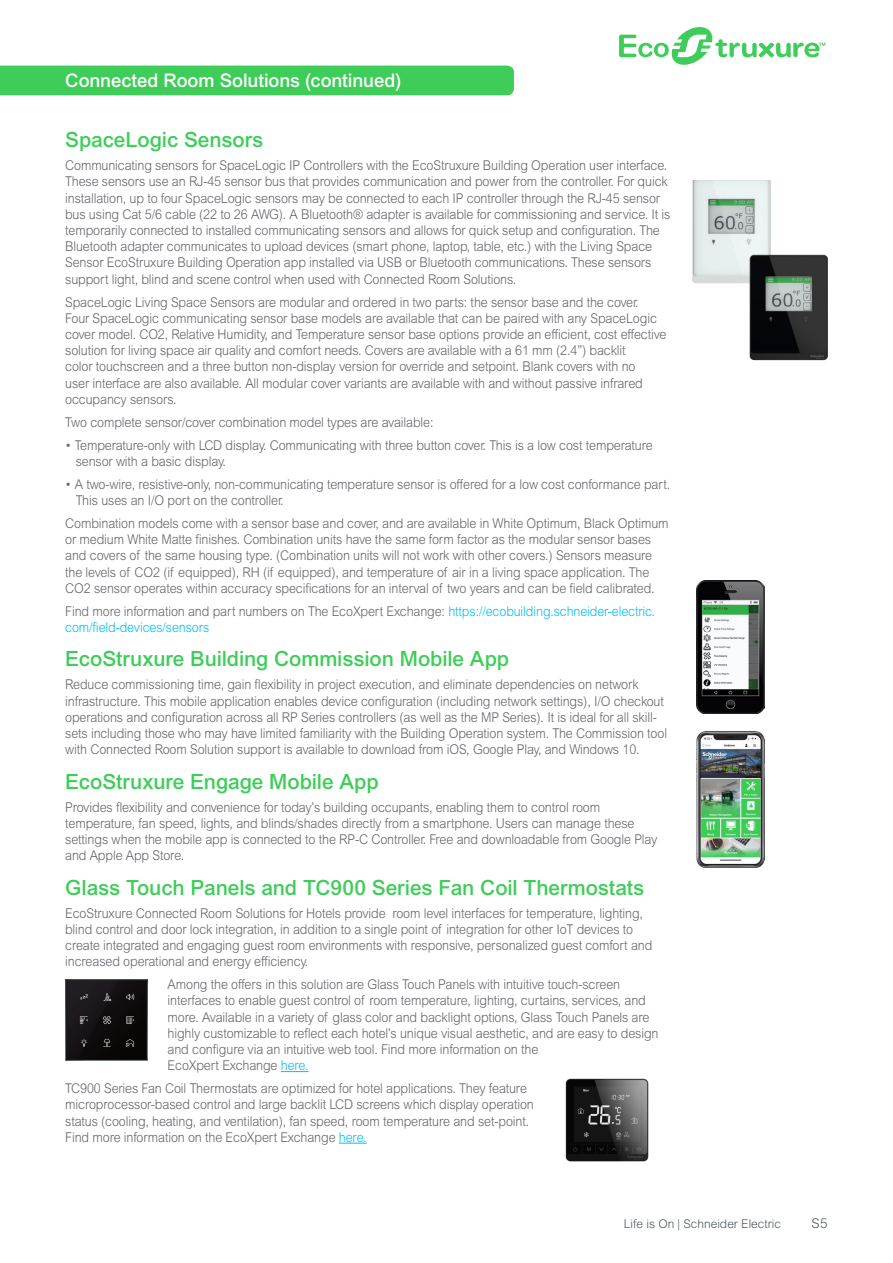
<style>
.page{position:relative;width:893px;height:1263px;background:#fff}
.page>*{position:absolute;margin:0;border:0;box-sizing:border-box;transform-origin:0 0}
.t1{font:500 21px "Arial MT Pro";letter-spacing:-.005em;color:#3dcd58}
.t2{font:500 18.75px "Arial MT Pro";letter-spacing:-.005em;color:#fff}
.t3{font:300 13.5px/16.2px "Arial MT Pro";letter-spacing:-.01em;color:#626469;scale:.93 1}
.t4{font:300 13.5px/16.2px "Arial MT Pro";letter-spacing:-.01em;color:#00bdf2;scale:.93 1}
.t5{font:300 13.5px "Arial MT Pro";color:#4d555b}
.t6{font:300 12px "Arial Rounded MT Pro";color:#4d555b}
.s1{color:#626469}
.s2{color:#00bdf2}
</style>
<div class="page">
<div style="left:0;top:66px;width:514px;height:29px;background:#3dcd58"></div>
<svg style="left:619px;top:27px;width:206px;height:38px"></svg>
<svg style="left:281px;top:1071px;width:28px;height:1px"></svg>
<svg style="left:339px;top:1143px;width:28px;height:1px"></svg>
<img style="left:696px;top:580px;width:68px;height:133px">
<img style="left:696px;top:732px;width:68px;height:136px">
<img style="left:692px;top:180px;width:79px;height:104px">
<img style="left:746px;top:247px;width:82px;height:114px">
<img style="left:66px;top:979px;width:81px;height:81px">
<img style="left:565px;top:1078px;width:84px;height:84px">
<h2 class="t2" style="left:65px;top:73px;width:338px">Connected Room Solutions (continued)</h2>
<h1 class="t1" style="left:65px;top:132px;width:200px">SpaceLogic Sensors</h1>
<p class="t3" style="left:65px;top:158px;width:652px">Communicating sensors for SpaceLogic IP Controllers with the EcoStruxure Building Operation user interface.<br>These sensors use an RJ-45 sensor bus that provides communication and power from the controller. For quick installation, up to four SpaceLogic sensors may be connected to each IP controller through the RJ-45 sensor bus using Cat 5/6 cable (22 to 26 AWG). A Bluetooth® adapter is available for commissioning and service. It is temporarily connected to installed communicating sensors and allows for quick setup and configuration. The Bluetooth adapter communicates to upload devices (smart phone, laptop, table, etc.) with the Living Space Sensor EcoStruxure Building Operation app installed via USB or Bluetooth communications. These sensors support light, blind and scene control when used with Connected Room Solutions.</p>
<p class="t3" style="left:65px;top:295px;width:648px">SpaceLogic Living Space Sensors are modular and ordered in two parts: the sensor base and the cover.<br>Four SpaceLogic communicating sensor base models are available that can be paired with any SpaceLogic cover model. CO2, Relative Humidity, and Temperature sensor base options provide an efficient, cost effective solution for living space air quality and comfort needs. Covers are available with a 61 mm (2.4”) backlit<br>color touchscreen and a three button non-display version for override and setpoint. Blank covers with no<br>user interface are also available. All modular cover variants are available with and without passive infrared occupancy sensors.</p>
<p class="t3" style="left:65px;top:415px;width:398px">Two complete sensor/cover combination model types are available:</p>
<p class="t3" style="left:76px;top:438px;width:622px;text-indent:-10px">• Temperature-only with LCD display. Communicating with three button cover. This is a low cost temperature sensor with a basic display.</p>
<p class="t3" style="left:76px;top:477px;width:641px;text-indent:-10px">• A two-wire, resistive-only, non-communicating temperature sensor is offered for a low cost conformance part.<br>This uses an I/O port on the controller.</p>
<p class="t3" style="left:65px;top:516px;width:650px">Combination models come with a sensor base and cover, and are available in White Optimum, Black Optimum or medium White Matte finishes. Combination units have the same form factor as the modular sensor bases and covers of the same housing type. (Combination units will not work with other covers.) Sensors measure the levels of CO2 (if equipped), RH (if equipped), and temperature of air in a living space application. The CO2 sensor operates within accuracy specifications for an interval of two years and can be field calibrated.</p>
<p class="t4" style="left:65px;top:604px;width:636px"><span class="s1">Find more information and part numbers on The EcoXpert Exchange:</span> https://ecobuilding.schneider-electric. com/field-devices/sensors</p>
<h1 class="t1" style="left:65px;top:651px;width:445px">EcoStruxure Building Commission Mobile App</h1>
<p class="t3" style="left:65px;top:678px;width:649px">Reduce commissioning time, gain flexibility in project execution, and eliminate dependencies on network infrastructure. This mobile application enables device configuration (including network settings), I/O checkout operations and configuration across all RP Series controllers (as well as the MP Series). It is ideal for all skill&shy;sets including those who may have limited familiarity with the Building Operation system. The Commission tool with Connected Room Solution support is available to download from iOS, Google Play, and Windows 10.</p>
<h1 class="t1" style="left:65px;top:773px;width:315px">EcoStruxure Engage Mobile App</h1>
<p class="t3" style="left:65px;top:800px;width:638px">Provides flexibility and convenience for today’s building occupants, enabling them to control room temperature, fan speed, lights, and blinds/shades directly from a smartphone. Users can manage these settings when the mobile app is connected to the RP-C Controller. Free and downloadable from Google Play and Apple App Store.</p>
<h1 class="t1" style="left:65px;top:879px;width:581px">Glass Touch Panels and TC900 Series Fan Coil Thermostats</h1>
<p class="t3" style="left:65px;top:906px;width:633px">EcoStruxure Connected Room Solutions for Hotels provide room level interfaces for temperature, lighting, blind control and door lock integration, in addition to a single point of integration for other IoT devices to create integrated and engaging guest room environments with responsive, personalized guest comfort and increased operational and energy efficiency.</p>
<p class="t3" style="left:168px;top:977px;width:529px">Among the offers in this solution are Glass Touch Panels with intuitive touch-screen interfaces to enable guest control of room temperature, lighting, curtains, services, and more. Available in a variety of glass color and backlight options, Glass Touch Panels are highly customizable to reflect each hotel’s unique visual aesthetic, and are easy to design and configure via an intuitive web tool. Find more information on the<br>EcoXpert Exchange <span class="s2">here.</span></p>
<p class="t3" style="left:65px;top:1081px;width:505px">TC900 Series Fan Coil Thermostats are optimized for hotel applications. They feature microprocessor-based control and large backlit LCD screens which display operation status (cooling, heating, and ventilation), fan speed, room temperature and set-point.<br>Find more information on the EcoXpert Exchange <span class="s2">here.</span></p>
<p class="t6" style="left:624px;top:1219px;width:159px">Life is On | Schneider Electric</p>
<p class="t5" style="left:811px;top:1218px;width:18px">S5</p>
</div>
